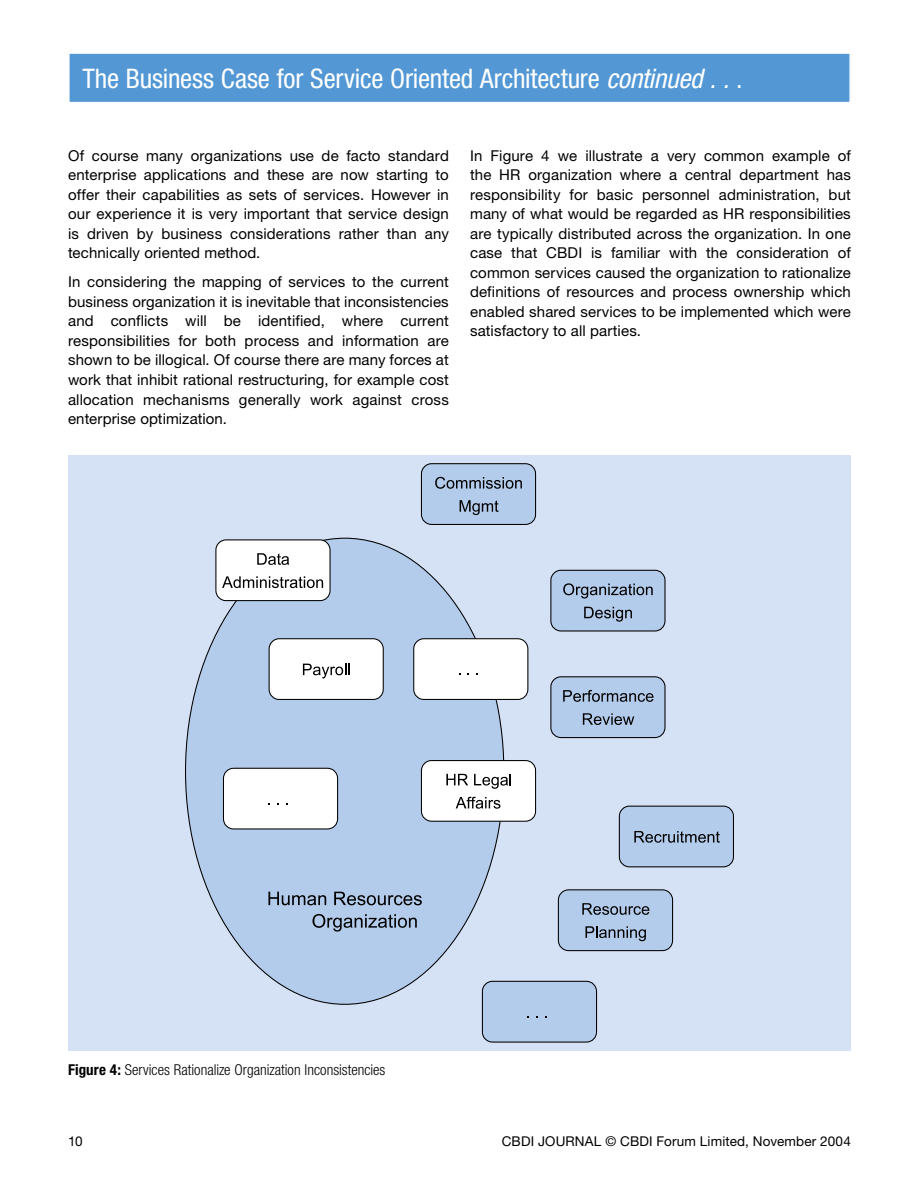
<style>
.page{position:relative;width:919px;height:1191px;background:#fff}
.page>*{position:absolute;margin:0;border:0;box-sizing:border-box;transform-origin:0 0}
.t1{font:condensed 27px "Helvetica Neue LT";letter-spacing:-.005em;color:#fff}
.t2{font:15px/19.5px "Helvetica Neue LT";letter-spacing:.01em;color:#000;text-align:justify}
.t3{font:300 condensed 15px "Helvetica Neue LT";color:#000}
.t4{font:13.5px "Helvetica Neue LT";letter-spacing:.01em;color:#000}
.s1{font-style:italic}
.s2{font-weight:700}
</style>
<div class="page">
<div style="left:69px;top:53px;width:781px;height:50px;background:#5398d5"></div>
<div style="left:68px;top:52px;width:782px;height:51px;border:2px solid #fff"></div>
<div style="left:68px;top:455px;width:782px;height:595px;background:#d5e2f5"></div>
<div style="left:185px;top:538px;width:319px;height:466px;background:#b4cceb;border-radius:50%"></div>
<svg style="left:268px;top:891px;width:58px;height:14px"></svg>
<svg style="left:334px;top:891px;width:88px;height:14px"></svg>
<svg style="left:312px;top:914px;width:105px;height:17px"></svg>
<svg style="left:215px;top:539px;width:116px;height:62px;background:#dfdfe0"></svg>
<svg style="left:268px;top:638px;width:116px;height:62px;background:#e9eaeb"></svg>
<svg style="left:222px;top:767px;width:116px;height:63px;background:#eff0f1"></svg>
<svg style="left:420px;top:759px;width:116px;height:63px;background:#e1e1e3"></svg>
<svg style="left:550px;top:569px;width:116px;height:63px;background:#9fb4ce"></svg>
<svg style="left:550px;top:676px;width:116px;height:62px;background:#9fb4cf"></svg>
<svg style="left:618px;top:805px;width:116px;height:63px;background:#a4bad6"></svg>
<svg style="left:557px;top:889px;width:116px;height:62px;background:#a0b5d0"></svg>
<svg style="left:420px;top:463px;width:116px;height:62px;background:#a0b5d0"></svg>
<svg style="left:481px;top:980px;width:116px;height:63px;background:#acc2df"></svg>
<svg style="left:413px;top:637px;width:116px;height:63px;background:#f0f0f1"></svg>
<h1 class="t1" style="left:82px;top:63px;width:661px">The Business Case for Service Oriented Architecture <span class="s1">continued . .</span> .</h1>
<p class="t2" style="left:68px;top:145px;width:382px">Of course many organizations use de facto standard enterprise applications and these are now starting to offer their capabilities as sets of services. However in our experience it is very important that service design is driven by business considerations rather than any technically oriented method.</p>
<p class="t2" style="left:68px;top:272px;width:382px">In considering the mapping of services to the current business organization it is inevitable that inconsistencies and conflicts will be identified, where current responsibilities for both process and information are shown to be illogical. Of course there are many forces at work that inhibit rational restructuring, for example cost allocation mechanisms generally work against cross enterprise optimization.</p>
<p class="t2" style="left:470px;top:145px;width:382px">In Figure 4 we illustrate a very common example of the HR organization where a central department has responsibility for basic personnel administration, but many of what would be regarded as HR responsibilities are typically distributed across the organization. In one case that CBDI is familiar with the consideration of common services caused the organization to rationalize definitions of resources and process ownership which enabled shared services to be implemented which were satisfactory to all parties.</p>
<p class="t3" style="left:68px;top:1061px;width:319px"><span class="s2">Figure 4:</span> Services Rationalize Organization Inconsistencies</p>
<p class="t4" style="left:68px;top:1133px;width:16px">10</p>
<p class="t4" style="left:501px;top:1133px;width:350px">CBDI JOURNAL © CBDI Forum Limited, November 2004</p>
</div>
